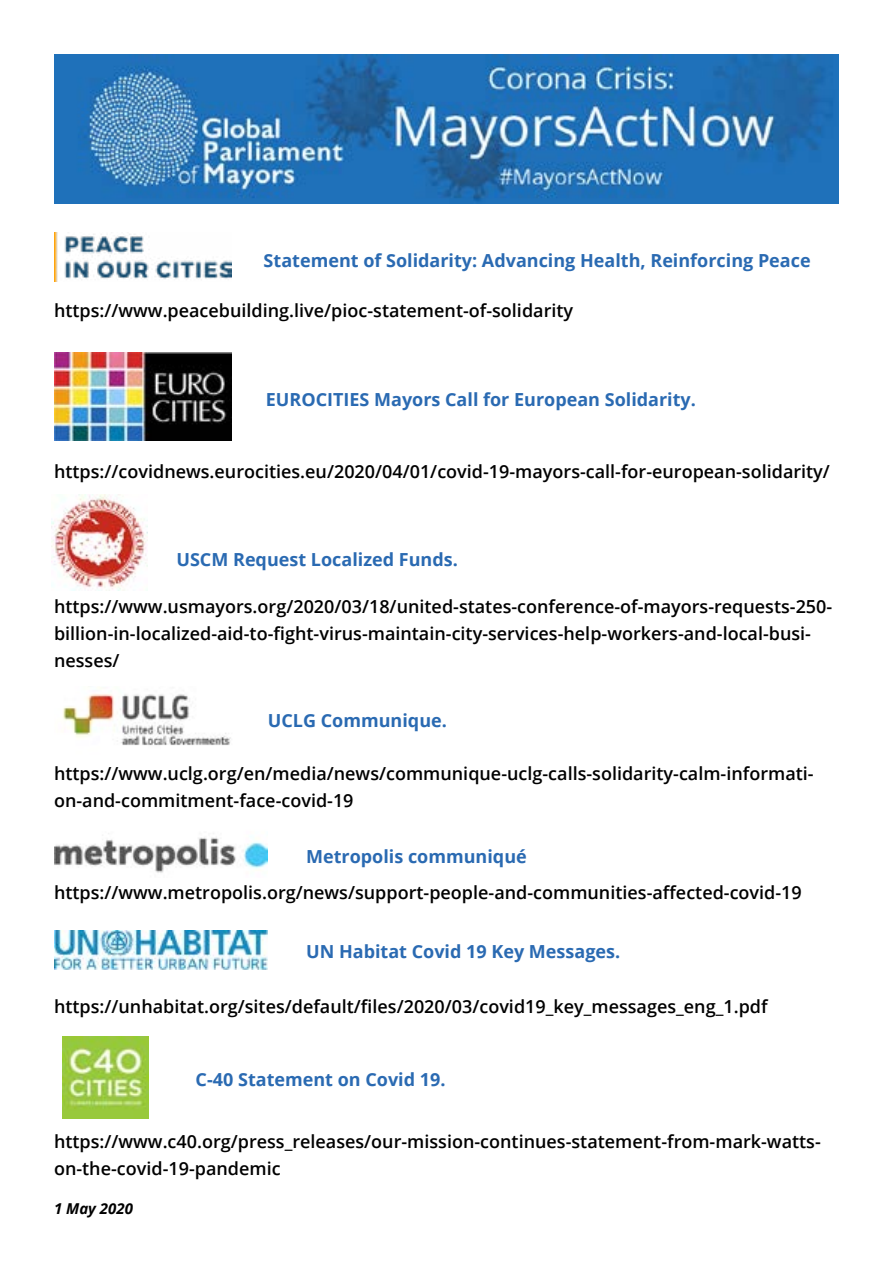
<style>
.page{position:relative;width:893px;height:1263px;background:#fff}
.page>*{position:absolute;margin:0;border:0;box-sizing:border-box;transform-origin:0 0}
.t1{font:600 18px/27px "Open Sans";color:#000}
.t2{font:700 18px "Open Sans";color:#2a6ab2}
.t3{font:italic 700 15px "Open Sans";color:#000}
</style>
<div class="page">
<img style="left:54px;top:54px;width:785px;height:149px">
<svg style="left:54px;top:440px;width:177px;height:1px"></svg>
<img style="left:54px;top:352px;width:177px;height:88px">
<img style="left:54px;top:233px;width:177px;height:49px">
<img style="left:52px;top:494px;width:95px;height:96px">
<img style="left:63px;top:687px;width:168px;height:59px">
<img style="left:54px;top:837px;width:214px;height:36px">
<svg style="left:54px;top:930px;width:214px;height:40px"></svg>
<img style="left:54px;top:931px;width:214px;height:38px">
<img style="left:63px;top:1037px;width:86px;height:82px">
<p class="t2" style="left:264px;top:248px;width:549px">Statement of Solidarity: Advancing Health, Reinforcing Peace</p>
<p class="t1" style="left:54px;top:296px;width:521px">https://www.peacebuilding.live/pioc-statement-of-solidarity</p>
<p class="t2" style="left:266px;top:387px;width:432px">EUROCITIES Mayors Call for European Solidarity.</p>
<p class="t1" style="left:54px;top:458px;width:777px">https://covidnews.eurocities.eu/2020/04/01/covid-19-mayors-call-for-european-solidarity/</p>
<p class="t2" style="left:176px;top:547px;width:283px">USCM Request Localized Funds.</p>
<p class="t1" style="left:54px;top:593px;width:780px">https://www.usmayors.org/2020/03/18/united-states-conference-of-mayors-requests-250- billion-in-localized-aid-to-fight-virus-maintain-city-services-help-workers-and-local-busi&shy;nesses/</p>
<p class="t2" style="left:268px;top:708px;width:181px">UCLG Communique.</p>
<p class="t1" style="left:54px;top:760px;width:761px">https://www.uclg.org/en/media/news/communique-uclg-calls-solidarity-calm-informati&shy;on-and-commitment-face-covid-19</p>
<p class="t2" style="left:306px;top:844px;width:222px">Metropolis communiqué</p>
<p class="t1" style="left:54px;top:879px;width:749px">https://www.metropolis.org/news/support-people-and-communities-affected-covid-19</p>
<p class="t2" style="left:306px;top:939px;width:316px">UN Habitat Covid 19 Key Messages.</p>
<p class="t1" style="left:54px;top:992px;width:715px">https://unhabitat.org/sites/default/files/2020/03/covid19_key_messages_eng_1.pdf</p>
<p class="t2" style="left:196px;top:1067px;width:251px">C-40 Statement on Covid 19.</p>
<p class="t1" style="left:54px;top:1127px;width:768px">https://www.c40.org/press_releases/our-mission-continues-statement-from-mark-watts&shy;on-the-covid-19-pandemic</p>
<p class="t3" style="left:54px;top:1198px;width:81px">1 May 2020</p>
</div>
